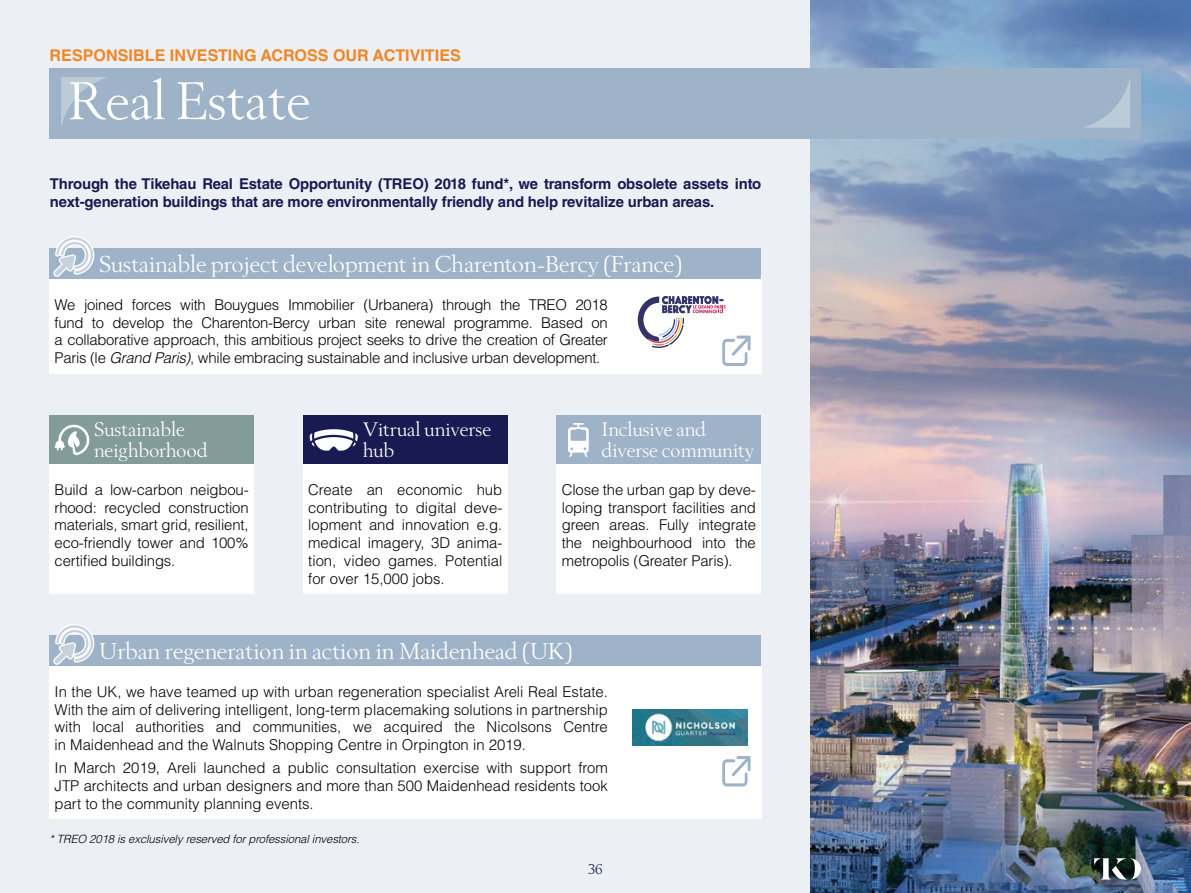
<style>
.page{position:relative;width:1191px;height:893px;background:#ecf0f4}
.page>*{position:absolute;margin:0;border:0;box-sizing:border-box;transform-origin:0 0}
.t1{font:52.5px "Berling Nova Display Pro";color:#fff}
.t2{font:22.75px "Berling Nova Display Pro";color:#fff}
.t3{font:19.25px/21px "Berling Nova Display Pro";color:#fff}
.t4{font:700 16.1px "Helvetica LT Std";color:#f18625}
.t5{font:300 14.88px/17.8px "Helvetica LT Std";letter-spacing:-.01em;color:#000;text-align:justify}
.t6{font:700 14.88px/17.8px "Helvetica LT Std";letter-spacing:-.01em;color:#191a51}
.t7{font:14px "Berling Nova Display Pro";color:#191a51}
.t8{font:italic 300 11.38px "Helvetica LT Std";letter-spacing:-.01em;color:#000}
.s1{font-style:italic}
</style>
<div class="page">
<img style="left:810px;top:0;width:381px;height:893px">
<div style="left:557px;top:666px;width:204px;height:153px;background:#fff"></div>
<div style="left:557px;top:275px;width:204px;height:99px;background:#fff"></div>
<div style="left:50px;top:279px;width:558px;height:94px;background:#fff"></div>
<div style="left:50px;top:249px;width:711px;height:30px;background:#9eb3c7"></div>
<img style="left:632px;top:709px;width:115px;height:36px">
<svg style="left:52px;top:236px;width:43px;height:41px"></svg>
<div style="left:50px;top:666px;width:558px;height:153px;background:#fff"></div>
<div style="left:50px;top:636px;width:711px;height:30px;background:#9eb3c7"></div>
<svg style="left:52px;top:624px;width:43px;height:41px"></svg>
<div style="left:50px;top:464px;width:204px;height:130px;background:#fff"></div>
<div style="left:303px;top:464px;width:204px;height:130px;background:#fff"></div>
<div style="left:557px;top:464px;width:204px;height:130px;background:#fff"></div>
<div style="left:50px;top:416px;width:204px;height:48px;background:#839c9a"></div>
<div style="left:303px;top:416px;width:204px;height:48px;background:#191a51"></div>
<div style="left:557px;top:416px;width:204px;height:48px;background:#9eb3c7"></div>
<svg style="left:54px;top:424px;width:36px;height:31px"></svg>
<svg style="left:568px;top:423px;width:21px;height:34px"></svg>
<svg style="left:310px;top:429px;width:48px;height:22px"></svg>
<svg style="left:1094px;top:858px;width:47px;height:22px"></svg>
<svg style="left:722px;top:756px;width:28px;height:31px"></svg>
<svg style="left:637px;top:296px;width:113px;height:70px"></svg>
<div style="left:50px;top:68px;width:1091px;height:71px;background:#9eb3c7"></div>
<svg style="left:61px;top:77px;width:46px;height:49px"></svg>
<svg style="left:1084px;top:79px;width:46px;height:49px"></svg>
<p class="t4" style="left:50px;top:46px;width:413px">RESPONSIBLE INVESTING ACROSS OUR ACTIVITIES</p>
<h1 class="t1" style="left:69px;top:69px;width:243px">Real Estate</h1>
<p class="t6" style="left:50px;top:175px;width:713px">Through the Tikehau Real Estate Opportunity (TREO) 2018 fund*, we transform obsolete assets into next-generation buildings that are more environmentally friendly and help revitalize urban areas.</p>
<h2 class="t2" style="left:99px;top:250px;width:584px">Sustainable project development in Charenton-Bercy (France)</h2>
<p class="t5" style="left:55px;top:295px;width:555px">We joined forces with Bouygues Immobilier (Urbanera) through the TREO 2018 fund to develop the Charenton-Bercy urban site renewal programme. Based on a collaborative approach, this ambitious project seeks to drive the creation of Greater Paris (le <span class="s1">Grand Paris)</span>, while embracing sustainable and inclusive urban development.</p>
<p class="t3" style="left:94px;top:418px;width:115px">Sustainable neighborhood</p>
<p class="t3" style="left:363px;top:418px;width:130px">Vitrual universe hub</p>
<p class="t3" style="left:601px;top:418px;width:154px">Inclusive and diverse community</p>
<p class="t5" style="left:55px;top:480px;width:196px">Build a low-carbon neigbou&shy;rhood: recycled construction materials, smart grid, resilient, eco-friendly tower and 100% certified buildings.</p>
<p class="t5" style="left:308px;top:480px;width:196px">Create an economic hub contributing to digital deve&shy;lopment and innovation e.g. medical imagery, 3D anima&shy;tion, video games. Potential for over 15,000 jobs.</p>
<p class="t5" style="left:562px;top:480px;width:196px">Close the urban gap by deve&shy;loping transport facilities and green areas. Fully integrate the neighbourhood into the metropolis (Greater Paris).</p>
<h2 class="t2" style="left:99px;top:637px;width:475px">Urban regeneration in action in Maidenhead (UK)</h2>
<p class="t5" style="left:55px;top:682px;width:555px">In the UK, we have teamed up with urban regeneration specialist Areli Real Estate.<br>With the aim of delivering intelligent, long-term placemaking solutions in partnership with local authorities and communities, we acquired the Nicolsons Centre in Maidenhead and the Walnuts Shopping Centre in Orpington in 2019.</p>
<p class="t5" style="left:55px;top:759px;width:555px">In March 2019, Areli launched a public consultation exercise with support from JTP architects and urban designers and more than 500 Maidenhead residents took part to the community planning events.</p>
<p class="t8" style="left:50px;top:832px;width:311px">* TREO 2018 is exclusively reserved for professional investors.</p>
<p class="t7" style="left:588px;top:860px;width:16px">36</p>
</div>
